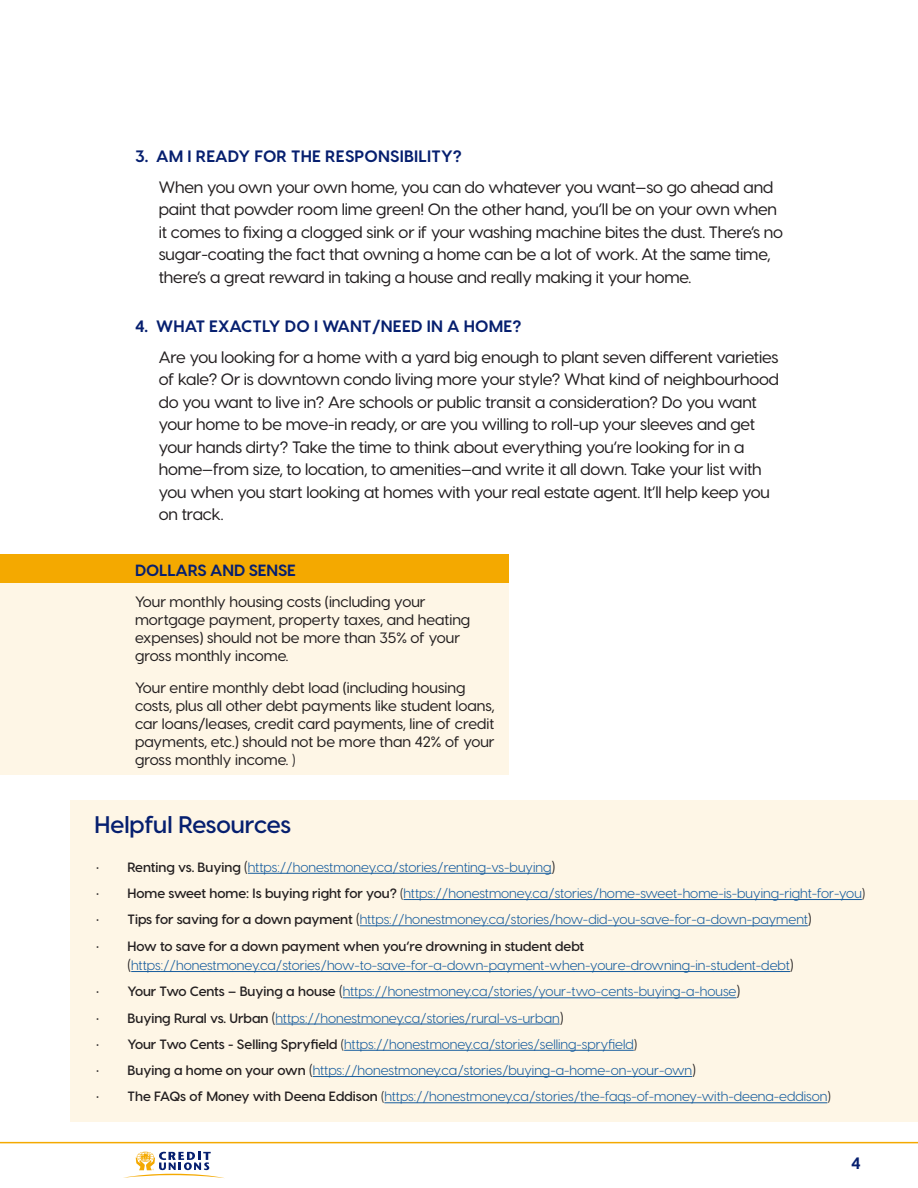
<style>
.page{position:relative;width:918px;height:1188px;background:#fff}
.page>*{position:absolute;margin:0;border:0;box-sizing:border-box;transform-origin:0 0}
.Title_Black{font:600 24px "Visby CF";letter-spacing:-.005em;color:#061f6f}
.t1{font:500 16.5px/22.5px "Visby CF";letter-spacing:-.01em;color:#231f20}
.Minor_Subhead{font:700 16.5px "Visby CF";letter-spacing:.01em;color:#061f6f}
.Heading_3{font:700 16.2px "Visby CF";letter-spacing:-.01em;color:#061f6f}
.Bullets{font:500 15px/18px "Visby CF";color:#231f20}
.t2{font:13.5px/19.5px "Visby CF";color:#175d9e}
.s1{font-weight:400}
.s2{font-weight:600;color:#231f20}
.s3{font-size:15px;color:#231f20}
.s4{color:#231f20}
</style>
<div class="page">
<svg style="left:123px;top:1152px;width:101px;height:26px"></svg>
<hr style="left:0;top:1142px;width:918px;height:1px;background:#f4a900">
<div style="left:0;top:554px;width:509px;height:220px;background:#fef6e6"></div>
<div style="left:0;top:554px;width:509px;height:28px;background:#f4a900"></div>
<div style="left:70px;top:800px;width:848px;height:322px;background:#fef6e6"></div>
<hr style="left:248px;top:873px;width:303px;height:1px;background:#175d9e">
<hr style="left:404px;top:899px;width:458px;height:1px;background:#175d9e">
<hr style="left:360px;top:925px;width:448px;height:1px;background:#175d9e">
<hr style="left:131px;top:971px;width:659px;height:1px;background:#175d9e">
<hr style="left:343px;top:997px;width:393px;height:1px;background:#175d9e">
<hr style="left:276px;top:1024px;width:284px;height:1px;background:#175d9e">
<hr style="left:344px;top:1050px;width:290px;height:1px;background:#175d9e">
<hr style="left:313px;top:1076px;width:379px;height:1px;background:#175d9e">
<hr style="left:384px;top:1102px;width:443px;height:1px;background:#175d9e">
<p class="Minor_Subhead" style="left:135px;top:146px;width:328px">3. AM I READY FOR THE RESPONSIBILITY?</p>
<p class="t1" style="left:159px;top:175px;width:626px">When you own your own home, you can do whatever you want—so go ahead and paint that powder room lime green! On the other hand, you’ll be on your own when it comes to fixing a clogged sink or if your washing machine bites the dust. There’s no sugar-coating the fact that owning a home can be a lot of work. At the same time, there’s a great reward in taking a house and really making it your home.</p>
<p class="Minor_Subhead" style="left:135px;top:316px;width:388px">4. WHAT EXACTLY DO I WANT/NEED IN A HOME?</p>
<p class="t1" style="left:159px;top:346px;width:622px">Are you looking for a home with a yard big enough to plant seven different varieties of kale? Or is downtown condo living more your style? What kind of neighbourhood do you want to live in? Are schools or public transit a consideration? Do you want your home to be move-in ready, or are you willing to roll-up your sleeves and get your hands dirty? Take the time to think about everything you’re looking for in a home—from size, to location, to amenities—and write it all down. Take your list with you when you start looking at homes with your real estate agent. It’ll help keep you on track.</p>
<p class="Heading_3" style="left:135px;top:560px;width:162px">DOLLARS AND SENSE</p>
<p class="Bullets" style="left:135px;top:593px;width:337px">Your monthly housing costs (including your mortgage payment, property taxes, and heating expenses) should not be more than 35% of your gross monthly income.</p>
<p class="Bullets" style="left:135px;top:678px;width:361px">Your entire monthly debt load (including housing costs, plus all other debt payments like student loans, car loans/leases, credit card payments, line of credit payments, etc.) should not be more than 42% of your gross monthly income. <span class="s1">)</span></p>
<p class="Title_Black" style="left:94px;top:810px;width:198px">Helpful Resources</p>
<p class="t2" style="left:96px;top:857px;width:461px"><span class="s2">• Renting vs. Buying</span> <span class="s3">(</span>https://honestmoney.ca/stories/renting-vs-buying<span class="s3">)</span></p>
<p class="t2" style="left:96px;top:884px;width:771px"><span class="s2">• Home sweet home: Is buying right for you?</span> <span class="s4">(</span>https://honestmoney.ca/stories/home-sweet-home-is-buying-right-for-you<span class="s4">)</span></p>
<p class="t2" style="left:96px;top:910px;width:717px"><span class="s2">• Tips for saving for a down payment</span> <span class="s3">(</span>https://honestmoney.ca/stories/how-did-you-save-for-a-down-payment<span class="s3">)</span></p>
<p class="t2" style="left:128px;top:936px;width:668px;text-indent:-32px"><span class="s2">• How to save for a down payment when you’re drowning in student debt </span><span class="s3">(</span>https://honestmoney.ca/stories/how-to-save-for-a-down-payment-when-youre-drowning-in-student-debt<span class="s3">)</span></p>
<p class="t2" style="left:96px;top:982px;width:646px"><span class="s2">• Your Two Cents – Buying a house</span> <span class="s3">(</span>https://honestmoney.ca/stories/your-two-cents-buying-a-house<span class="s3">)</span></p>
<p class="t2" style="left:96px;top:1008px;width:469px"><span class="s2">• Buying Rural vs. Urban</span> <span class="s3">(</span>https://honestmoney.ca/stories/rural-vs-urban<span class="s3">)</span></p>
<p class="t2" style="left:96px;top:1034px;width:543px"><span class="s2">• Your Two Cents - Selling Spryfield</span> <span class="s4">(</span>https://honestmoney.ca/stories/selling-spryfield<span class="s4">)</span></p>
<p class="t2" style="left:96px;top:1061px;width:601px"><span class="s2">• Buying a home on your own</span> <span class="s3">(</span>https://honestmoney.ca/stories/buying-a-home-on-your-own<span class="s3">)</span></p>
<p class="t2" style="left:96px;top:1087px;width:736px"><span class="s2">• The FAQs of Money with Deena Eddison</span> <span class="s4">(</span>https://honestmoney.ca/stories/the-faqs-of-money-with-deena-eddison<span class="s4">)</span></p>
<p class="Minor_Subhead" style="left:851px;top:1153px;width:11px">4</p>
</div>
